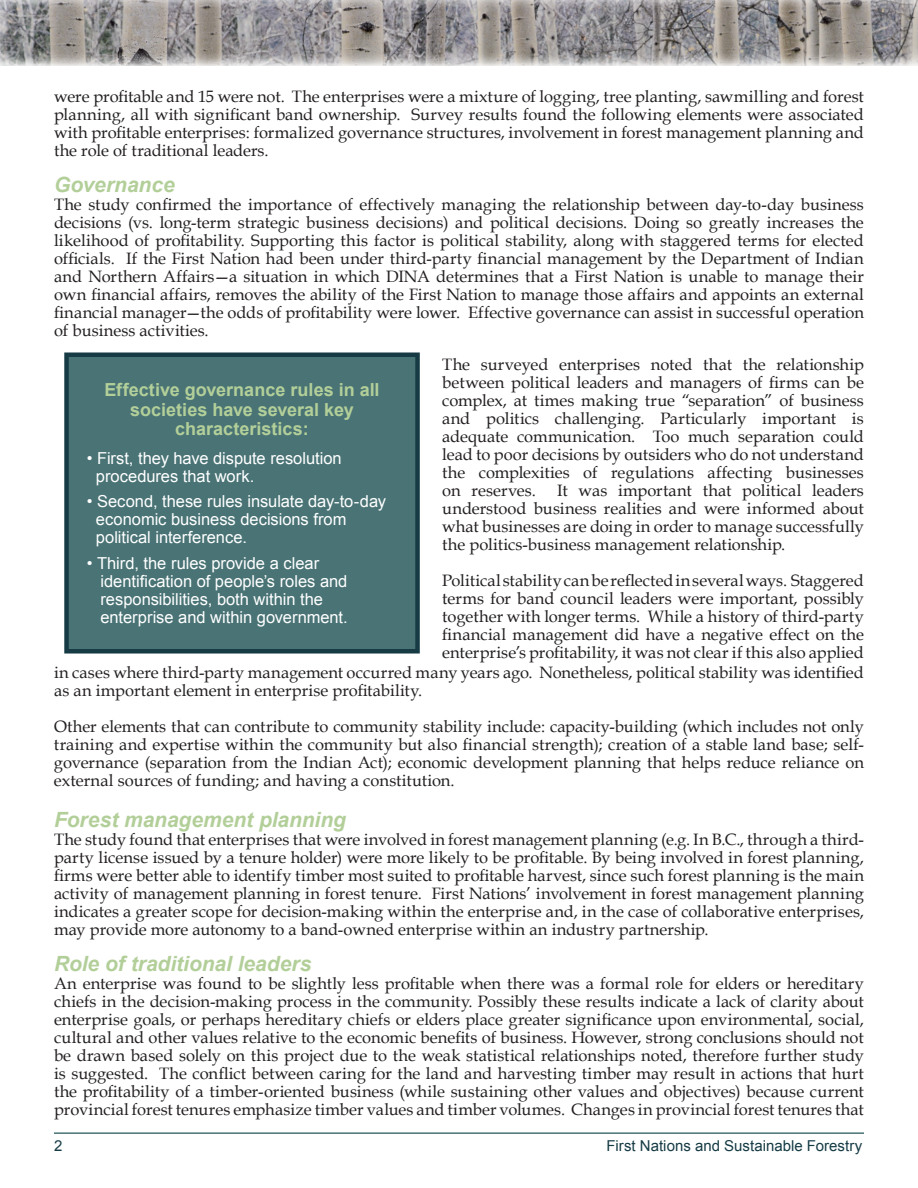
<style>
.page{position:relative;width:918px;height:1188px;background:#fff}
.page>*{position:absolute;margin:0;border:0;box-sizing:border-box;transform-origin:0 0}
.t1{font:italic 700 21px "Arial";letter-spacing:-.005em;color:#b3cf99}
.t2{font:700 18px/19.5px "Arial";color:#b3cf99;text-align:center}
.t3{font:16.5px/18px "Book Antiqua";letter-spacing:.005em;color:#231f20;text-align:justify}
.t4{font:16.5px/18px "Arial";letter-spacing:-.005em;color:#fff}
.t5{font:15px "Arial";color:#163b45}
</style>
<div class="page">
<hr style="left:54px;top:1132px;width:810px;height:2px;background:#497375">
<img style="left:0;top:0;width:918px;height:66px">
<div style="left:67px;top:355px;width:351px;height:296px;background:#497375"></div>
<div style="left:64px;top:353px;width:356px;height:301px;border:4px solid #163b45"></div>
<p class="t3" style="left:54px;top:87px;width:812px">were profitable and 15 were not. The enterprises were a mixture of logging, tree planting, sawmilling and forest planning, all with significant band ownership. Survey results found the following elements were associated with profitable enterprises: formalized governance structures, involvement in forest management planning and the role of traditional leaders.</p>
<p class="t1" style="left:54px;top:171px;width:122px">Governance</p>
<p class="t3" style="left:54px;top:195px;width:812px">The study confirmed the importance of effectively managing the relationship between day-to-day business decisions (vs. long-term strategic business decisions) and political decisions. Doing so greatly increases the likelihood of profitability. Supporting this factor is political stability, along with staggered terms for elected officials. If the First Nation had been under third-party financial management by the Department of Indian and Northern Affairs—a situation in which DINA determines that a First Nation is unable to manage their own financial affairs, removes the ability of the First Nation to manage those affairs and appoints an external financial manager—the odds of profitability were lower. Effective governance can assist in successful operation of business activities.</p>
<p class="t3" style="left:442px;top:356px;width:423px">The surveyed enterprises noted that the relationship between political leaders and managers of firms can be complex, at times making true “separation” of business and politics challenging. Particularly important is adequate communication. Too much separation could lead to poor decisions by outsiders who do not understand the complexities of regulations affecting businesses on reserves.</p>
<p class="t2" style="left:104px;top:381px;width:277px">Effective governance rules in all societies have several key characteristics:</p>
<p class="t4" style="left:96px;top:449px;width:247px;text-indent:-9px">• First, they have dispute resolution procedures that work.</p>
<p class="t4" style="left:96px;top:493px;width:292px;text-indent:-9px">• Second, these rules insulate day-to-day economic business decisions from political interference.</p>
<p class="t4" style="left:101px;top:554px;width:249px;text-indent:-14px">• Third, the rules provide a clear identification of people’s roles and responsibilities, both within the enterprise and within government.</p>
<p class="t3" style="left:54px;top:663px;width:811px">in cases where third-party management occurred many years ago. Nonetheless, political stability was identified as an important element in enterprise profitability.</p>
<p class="t3" style="left:54px;top:717px;width:812px">Other elements that can contribute to community stability include: capacity-building (which includes not only training and expertise within the community but also financial strength); creation of a stable land base; self&shy;governance (separation from the Indian Act); economic development planning that helps reduce reliance on external sources of funding; and having a constitution.</p>
<p class="t3" style="left:442px;top:482px;width:423px;text-indent:115px">It was important that political leaders understood business realities and were informed about what businesses are doing in order to manage successfully the politics-business management relationship.</p>
<p class="t3" style="left:442px;top:572px;width:423px">Political stability can be reflected in several ways. Staggered terms for band council leaders were important, possibly together with longer terms. While a history of third-party financial management did have a negative effect on the enterprise’s profitability, it was not clear if this also applied</p>
<p class="t1" style="left:54px;top:806px;width:293px">Forest management planning</p>
<p class="t3" style="left:54px;top:830px;width:812px">The study found that enterprises that were involved in forest management planning (e.g. In B.C., through a third&shy;party license issued by a tenure holder) were more likely to be profitable. By being involved in forest planning, firms were better able to identify timber most suited to profitable harvest, since such forest planning is the main activity of management planning in forest tenure. First Nations’ involvement in forest management planning indicates a greater scope for decision-making within the enterprise and, in the case of collaborative enterprises, may provide more autonomy to a band-owned enterprise within an industry partnership.</p>
<p class="t1" style="left:54px;top:950px;width:259px">Role of traditional leaders</p>
<p class="t3" style="left:54px;top:974px;width:812px">An enterprise was found to be slightly less profitable when there was a formal role for elders or hereditary chiefs in the decision-making process in the community. Possibly these results indicate a lack of clarity about enterprise goals, or perhaps hereditary chiefs or elders place greater significance upon environmental, social, cultural and other values relative to the economic benefits of business. However, strong conclusions should not be drawn based solely on this project due to the weak statistical relationships noted, therefore further study is suggested. The conflict between caring for the land and harvesting timber may result in actions that hurt the profitability of a timber-oriented business (while sustaining other values and objectives) because current provincial forest tenures emphasize timber values and timber volumes. Changes in provincial forest tenures that</p>
<p class="t5" style="left:54px;top:1136px;width:10px">2</p>
<p class="t5" style="left:606px;top:1136px;width:257px">First Nations and Sustainable Forestry</p>
</div>
